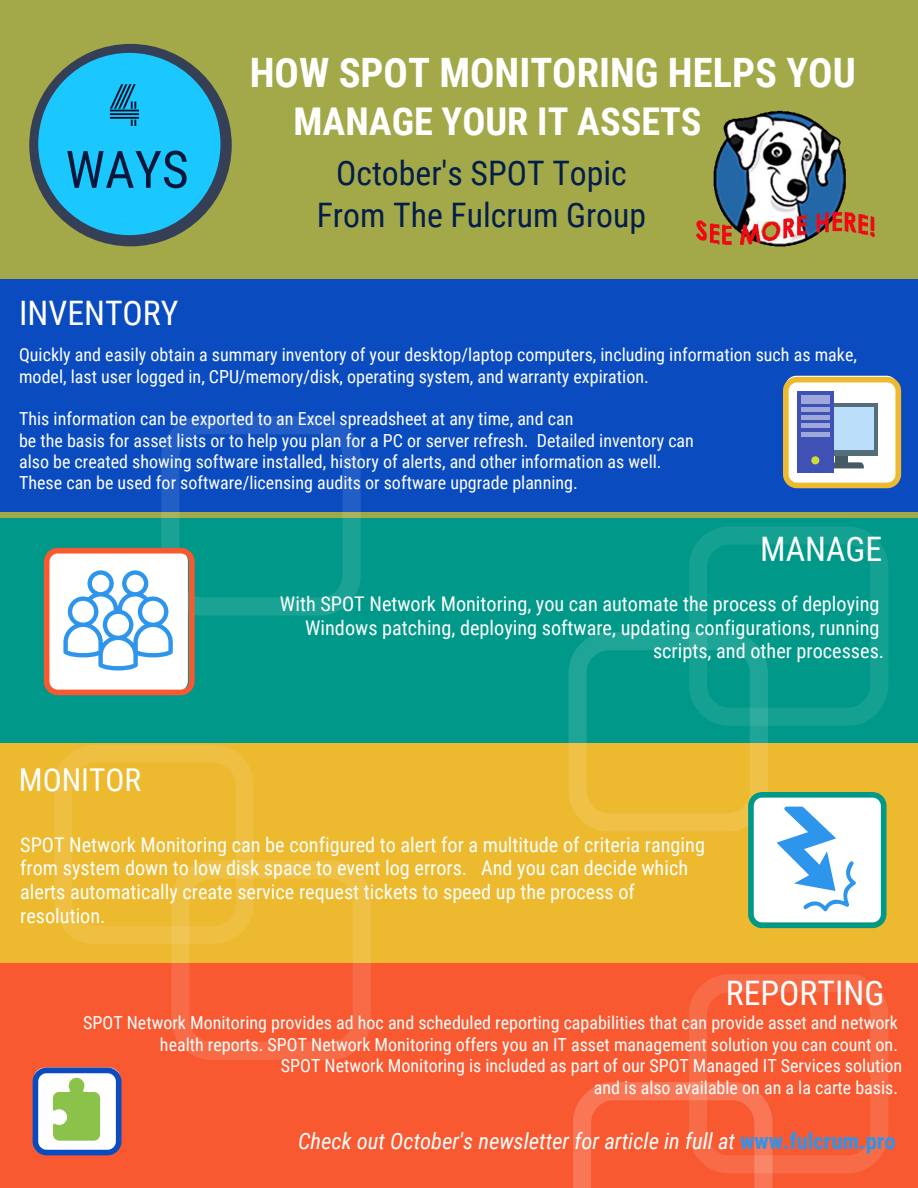
<style>
.page{position:relative;width:918px;height:1188px;background:#a3a948}
.page>*{position:absolute;margin:0;border:0;box-sizing:border-box;transform-origin:0 0}
.t1{font:51.75px "Roboto Condensed";color:#03173a}
.t2{font:51.75px "Monoton";color:#02112a}
.t3{font:700 40.5px "Roboto Condensed";color:#fff}
.t4{font:700 38.25px "Roboto Condensed";color:#fff}
.t5{font:33.75px/42.8px "Roboto Condensed";color:#041e4b;text-align:center}
.t6{font:33.75px "Roboto Condensed";color:#fff}
.t7{font:31.5px "Roboto Condensed";color:#fff}
.t8{font:italic 22.5px "Roboto Condensed";color:#fff}
.t9{font:20.25px/23.7px "Roboto Condensed";color:#fff}
.t10{font:18px/21.3px "Roboto Condensed";color:#fff}
.s1{font-weight:700;font-style:normal;color:#2d95ec}
</style>
<div class="page">
<div style="left:0;top:279px;width:918px;height:233px;background:#0a4cbf"></div>
<div style="left:0;top:519px;width:918px;height:227px;background:#009989"></div>
<div style="left:0;top:744px;width:918px;height:226px;background:#edb92e"></div>
<div style="left:0;top:963px;width:918px;height:225px;background:#f85931"></div>
<svg style="left:54px;top:745px;width:317px;height:315px"></svg>
<svg style="left:573px;top:974px;width:315px;height:214px"></svg>
<img style="left:695px;top:110px;width:180px;height:137px">
<svg style="left:783px;top:376px;width:118px;height:112px;background:#bec0c0"></svg>
<svg style="left:33px;top:1068px;width:89px;height:87px;background:#a7c2b7"></svg>
<svg style="left:44px;top:416px;width:317px;height:279px"></svg>
<svg style="left:569px;top:526px;width:319px;height:402px"></svg>
<div style="left:29px;top:44px;width:203px;height:202px;background:#353f55;border-radius:50%"></div>
<div style="left:38px;top:53px;width:183px;height:182px;background:#1ac7ff;border-radius:50%"></div>
<h1 class="t2" style="left:108px;top:66px;width:34px">4</h1>
<h1 class="t1" style="left:66px;top:133px;width:125px">WAYS</h1>
<h3 class="t6" style="left:19px;top:289px;width:161px">INVENTORY</h3>
<h2 class="t3" style="left:250px;top:44px;width:608px">HOW SPOT MONITORING HELPS YOU</h2>
<h3 class="t4" style="left:294px;top:95px;width:409px">MANAGE YOUR IT ASSETS</h3>
<h3 class="t5" style="left:317px;top:150px;width:331px">October's SPOT Topic<br>From The Fulcrum Group</h3>
<p class="t10" style="left:19px;top:343px;width:839px">Quickly and easily obtain a summary inventory of your desktop/laptop computers, including information such as make, model, last user logged in, CPU/memory/disk, operating system, and warranty expiration.</p>
<p class="t10" style="left:19px;top:408px;width:676px">This information can be exported to an Excel spreadsheet at any time, and can<br>be the basis for asset lists or to help you plan for a PC or server refresh. Detailed inventory can also be created showing software installed, history of alerts, and other information as well.<br>These can be used for software/licensing audits or software upgrade planning.</p>
<h3 class="t7" style="left:19px;top:758px;width:124px">MONITOR</h3>
<h3 class="t6" style="left:760px;top:526px;width:123px">MANAGE</h3>
<p class="t9" style="left:280px;top:591px;width:606px;text-align:right">With SPOT Network Monitoring, you can automate the process of deploying<br>Windows patching, deploying software, updating configurations, running scripts, and other processes.</p>
<p class="t9" style="left:20px;top:832px;width:686px">SPOT Network Monitoring can be configured to alert for a multitude of criteria ranging from system down to low disk space to event log errors. And you can decide which alerts automatically create service request tickets to speed up the process of resolution.</p>
<h3 class="t6" style="left:726px;top:969px;width:160px">REPORTING</h3>
<p class="t10" style="left:83px;top:1012px;width:821px;text-align:right">SPOT Network Monitoring provides ad hoc and scheduled reporting capabilities that can provide asset and network health reports. SPOT Network Monitoring offers you an IT asset management solution you can count on.<br>SPOT Network Monitoring is included as part of our SPOT Managed IT Services solution<br>and is also available on an a la carte basis.</p>
<p class="t8" style="left:298px;top:1125px;width:599px">Check out October's newsletter for article in full at <span class="s1">www.fulcrum.pro</span></p>
</div>
